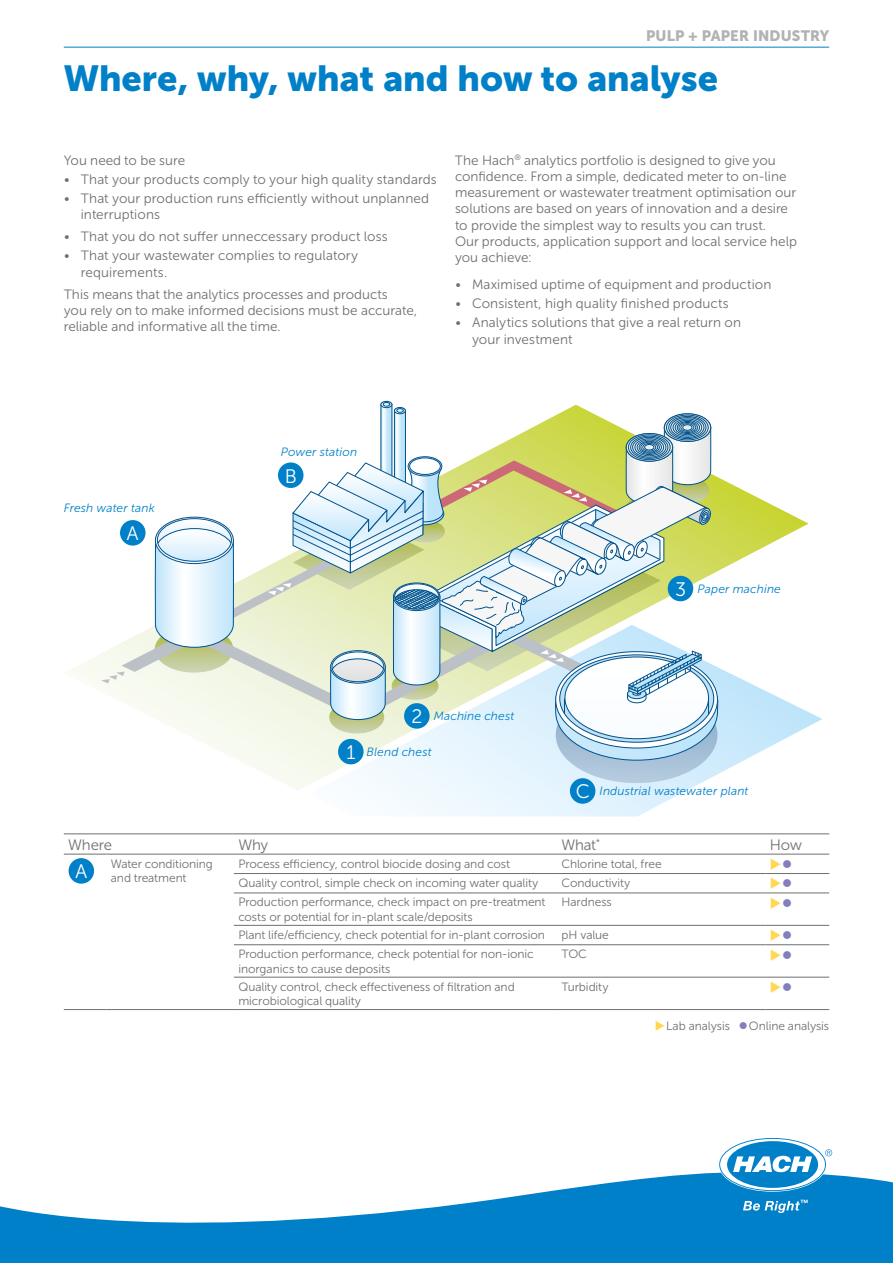
<style>
.page{position:relative;width:893px;height:1263px;background:#fff}
.page>*{position:absolute;margin:0;border:0;box-sizing:border-box;transform-origin:0 0}
.t1{font:36px "Museo Sans Cyrl 900";color:#0080c8}
.t2{font:19.5px "Museo Sans Cyrl 300";color:#fff}
.t3{font:15px "Museo Sans Cyrl 900";letter-spacing:.005em;color:#b1b2b3}
.t4{font:15px "Museo Sans Cyrl 300";letter-spacing:-.015em;color:#6f6f6e}
.t5{font:13.5px/16.2px "Museo Sans Cyrl 300";color:#6f6f6e}
.t6{font:12px/14.4px "Museo Sans Cyrl 300";letter-spacing:-.005em;color:#6f6f6e}
.t7{font:italic 12px "Museo Sans Cyrl 300";letter-spacing:.015em;color:#0080c8}
.s1{color:#ffd750}
.s2{color:#837fbc}
</style>
<div class="page">
<hr style="left:64px;top:47px;width:765px;height:1px;background:#0080c8">
<svg style="left:0;top:1172px;width:893px;height:91px;fill:#0080c8"></svg>
<svg style="left:720px;top:1139px;width:112px;height:51px"></svg>
<svg style="left:743px;top:1200px;width:65px;height:13px"></svg>
<svg style="left:69px;top:478px;width:740px;height:312px"></svg>
<svg style="left:308px;top:625px;width:514px;height:191px"></svg>
<svg style="left:101px;top:401px;width:618px;height:382px"></svg>
<div style="left:404px;top:703px;width:26px;height:26px;background:#0080c8;border-radius:50%"></div>
<div style="left:668px;top:576px;width:25px;height:25px;background:#0080c8;border-radius:50%"></div>
<div style="left:570px;top:778px;width:25px;height:26px;background:#0080c8;border-radius:50%"></div>
<div style="left:120px;top:520px;width:26px;height:26px;background:#0080c8;border-radius:50%"></div>
<div style="left:278px;top:462px;width:25px;height:26px;background:#0080c8;border-radius:50%"></div>
<div style="left:338px;top:739px;width:26px;height:25px;background:#0080c8;border-radius:50%"></div>
<svg style="left:64px;top:834px;width:765px;height:144px"></svg>
<hr style="left:64px;top:833px;width:42px;height:1px;background:#6f6f6e">
<hr style="left:106px;top:833px;width:128px;height:1px;background:#6f6f6e">
<hr style="left:234px;top:833px;width:323px;height:1px;background:#6f6f6e">
<hr style="left:557px;top:833px;width:208px;height:1px;background:#6f6f6e">
<hr style="left:765px;top:833px;width:64px;height:1px;background:#6f6f6e">
<hr style="left:64px;top:854px;width:42px;height:1px;background:#6f6f6e">
<hr style="left:106px;top:854px;width:128px;height:1px;background:#6f6f6e">
<hr style="left:234px;top:854px;width:323px;height:1px;background:#6f6f6e">
<hr style="left:557px;top:854px;width:208px;height:1px;background:#6f6f6e">
<hr style="left:765px;top:854px;width:64px;height:1px;background:#6f6f6e">
<hr style="left:234px;top:873px;width:323px;height:1px;background:#6f6f6e">
<hr style="left:557px;top:873px;width:208px;height:1px;background:#6f6f6e">
<hr style="left:765px;top:873px;width:64px;height:1px;background:#6f6f6e">
<hr style="left:234px;top:892px;width:323px;height:1px;background:#6f6f6e">
<hr style="left:557px;top:892px;width:208px;height:1px;background:#6f6f6e">
<hr style="left:765px;top:892px;width:64px;height:1px;background:#6f6f6e">
<hr style="left:234px;top:925px;width:323px;height:1px;background:#6f6f6e">
<hr style="left:557px;top:925px;width:208px;height:1px;background:#6f6f6e">
<hr style="left:765px;top:925px;width:64px;height:1px;background:#6f6f6e">
<hr style="left:234px;top:944px;width:323px;height:1px;background:#6f6f6e">
<hr style="left:557px;top:944px;width:208px;height:1px;background:#6f6f6e">
<hr style="left:765px;top:944px;width:64px;height:1px;background:#6f6f6e">
<hr style="left:234px;top:977px;width:323px;height:1px;background:#6f6f6e">
<hr style="left:557px;top:977px;width:208px;height:1px;background:#6f6f6e">
<hr style="left:765px;top:977px;width:64px;height:1px;background:#6f6f6e">
<hr style="left:64px;top:1009px;width:42px;height:1px;background:#6f6f6e">
<hr style="left:106px;top:1009px;width:128px;height:1px;background:#6f6f6e">
<hr style="left:234px;top:1009px;width:323px;height:1px;background:#6f6f6e">
<hr style="left:557px;top:1009px;width:208px;height:1px;background:#6f6f6e">
<hr style="left:765px;top:1009px;width:64px;height:1px;background:#6f6f6e">
<div style="left:69px;top:858px;width:25px;height:26px;background:#0080c8;border-radius:50%"></div>
<svg style="left:771px;top:858px;width:20px;height:12px"></svg>
<svg style="left:771px;top:878px;width:20px;height:11px"></svg>
<svg style="left:771px;top:897px;width:20px;height:11px"></svg>
<svg style="left:771px;top:929px;width:20px;height:12px"></svg>
<svg style="left:771px;top:949px;width:20px;height:11px"></svg>
<p class="t3" style="left:646px;top:27px;width:185px">PULP + PAPER INDUSTRY</p>
<h1 class="t1" style="left:64px;top:58px;width:656px">Where, why, what and how to analyse</h1>
<p class="t5" style="left:64px;top:152px;width:123px">You need to be sure</p>
<p class="t5" style="left:64px;top:171px;width:375px">• That your products comply to your high quality standards</p>
<p class="t5" style="left:81px;top:190px;width:350px;text-indent:-17px">• That your production runs efficiently without unplanned interruptions</p>
<p class="t5" style="left:64px;top:229px;width:325px">• That you do not suffer unneccessary product loss</p>
<p class="t5" style="left:81px;top:248px;width:279px;text-indent:-17px">• That your wastewater complies to regulatory requirements.</p>
<p class="t5" style="left:64px;top:286px;width:355px">This means that the analytics processes and products<br>you rely on to make informed decisions must be accurate, reliable and informative all the time.</p>
<p class="t5" style="left:455px;top:152px;width:344px">The Hach<sup>®</sup> analytics portfolio is designed to give you confidence. From a simple, dedicated meter to on-line measurement or wastewater treatment optimisation our solutions are based on years of innovation and a desire to provide the simplest way to results you can trust.<br>Our products, application support and local service help you achieve:</p>
<p class="t5" style="left:455px;top:277px;width:318px">• Maximised uptime of equipment and production</p>
<p class="t5" style="left:455px;top:296px;width:275px">• Consistent, high quality finished products</p>
<p class="t5" style="left:472px;top:315px;width:271px;text-indent:-17px">• Analytics solutions that give a real return on your investment</p>
<p class="t7" style="left:64px;top:502px;width:92px">Fresh water tank</p>
<h2 class="t2" style="left:127px;top:523px;width:14px">A</h2>
<p class="t7" style="left:281px;top:445px;width:78px">Power station</p>
<h2 class="t2" style="left:285px;top:465px;width:14px">B</h2>
<h2 class="t2" style="left:675px;top:579px;width:12px">3</h2>
<p class="t7" style="left:697px;top:582px;width:85px">Paper machine</p>
<h2 class="t2" style="left:347px;top:742px;width:11px">1</h2>
<h2 class="t2" style="left:411px;top:706px;width:12px">2</h2>
<p class="t7" style="left:434px;top:710px;width:82px">Machine chest</p>
<p class="t7" style="left:366px;top:745px;width:67px">Blend chest</p>
<h2 class="t2" style="left:576px;top:781px;width:16px">C</h2>
<p class="t7" style="left:600px;top:785px;width:150px">Industrial wastewater plant</p>
<p class="t4" style="left:68px;top:836px;width:45px">Where</p>
<p class="t4" style="left:238px;top:836px;width:31px">Why</p>
<p class="t4" style="left:562px;top:836px;width:40px">What<sup>*</sup></p>
<p class="t4" style="left:770px;top:836px;width:34px">How</p>
<p class="t6" style="left:111px;top:856px;width:104px">Water conditioning and treatment</p>
<p class="t6" style="left:238px;top:856px;width:273px">Process efficiency, control biocide dosing and cost</p>
<p class="t6" style="left:562px;top:856px;width:102px">Chlorine total, free</p>
<p class="t6" style="left:238px;top:876px;width:302px">Quality control, simple check on incoming water quality</p>
<p class="t6" style="left:562px;top:876px;width:71px">Conductivity</p>
<p class="t6" style="left:238px;top:895px;width:309px">Production performance, check impact on pre-treatment costs or potential for in-plant scale/deposits</p>
<p class="t6" style="left:562px;top:895px;width:52px">Hardness</p>
<p class="t6" style="left:238px;top:928px;width:308px">Plant life/efficiency, check potential for in-plant corrosion</p>
<p class="t6" style="left:562px;top:928px;width:49px">pH value</p>
<p class="t6" style="left:238px;top:947px;width:297px">Production performance, check potential for non-ionic inorganics to cause deposits</p>
<p class="t6" style="left:562px;top:947px;width:27px">TOC</p>
<p class="t6" style="left:238px;top:979px;width:278px">Quality control, check effectiveness of filtration and microbiological quality</p>
<p class="t6" style="left:562px;top:979px;width:49px">Turbidity</p>
<h2 class="t2" style="left:75px;top:861px;width:14px">A</h2>
<p class="t6" style="left:655px;top:1019px;width:176px"><span class="s1">◆</span>Lab analysis <span class="s2">●</span>Online analysis</p>
</div>
